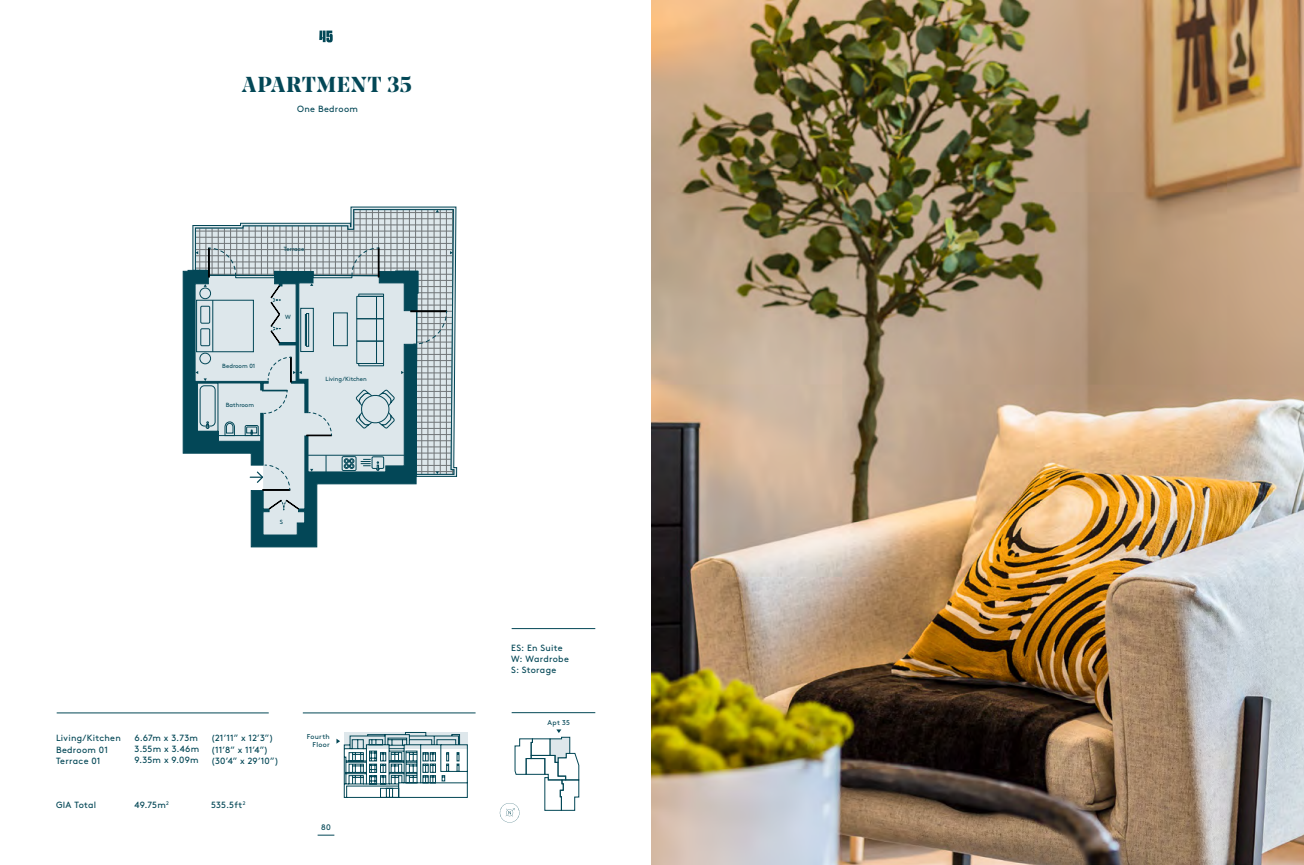
<style>
.page{position:relative;width:1304px;height:865px;background:#fff}
.page>*{position:absolute;margin:0;border:0;box-sizing:border-box;transform-origin:0 0}
.t1{font:700 21.5px "Noe Display";letter-spacing:.045em;color:#034756}
.t2{font:9px/11px "Brown";letter-spacing:.025em;color:#034756}
.t3{font:8px "Brown";color:#034756}
.t4{font:7px/8px "Brown";letter-spacing:.04em;color:#034756;text-align:right}
.t5{font:6px "Brown";color:#034757}
</style>
<div class="page">
<svg style="left:319px;top:31px;width:14px;height:11px"></svg>
<svg style="left:318px;top:834px;width:16px;height:1px"></svg>
<hr style="left:57px;top:712px;width:212px;height:1px;background:#034756">
<hr style="left:303px;top:712px;width:173px;height:1px;background:#034756">
<hr style="left:512px;top:628px;width:83px;height:1px;background:#034756">
<hr style="left:512px;top:712px;width:83px;height:1px;background:#034756">
<svg style="left:336px;top:732px;width:132px;height:65px"></svg>
<svg style="left:195px;top:209px;width:259px;height:265px"></svg>
<svg style="left:183px;top:247px;width:270px;height:300px"></svg>
<img style="left:652px;top:0;width:652px;height:865px">
<svg style="left:500px;top:729px;width:79px;height:94px"></svg>
<h1 class="t1" style="left:242px;top:71px;width:171px">APARTMENT 35</h1>
<p class="t2" style="left:297px;top:102px;width:62px">One Bedroom</p>
<p class="t5" style="left:284px;top:244px;width:22px">Terrace</p>
<p class="t5" style="left:222px;top:361px;width:35px">Bedroom 01</p>
<p class="t5" style="left:226px;top:400px;width:30px">Bathroom</p>
<p class="t5" style="left:285px;top:312px;width:7px">W</p>
<p class="t5" style="left:326px;top:375px;width:43px">Living/Kitchen</p>
<p class="t5" style="left:280px;top:517px;width:5px">S</p>
<p class="t2" style="left:56px;top:732px;width:66px">Living/Kitchen<br>Bedroom 01<br>Terrace 01</p>
<p class="t2" style="left:56px;top:798px;width:42px">GIA Total</p>
<p class="t2" style="left:135px;top:732px;width:66px">6.67m x 3.73m<br>3.55m x 3.46m<br>9.35m x 9.09m</p>
<p class="t2" style="left:135px;top:798px;width:36px">49.75m<sup>2</sup></p>
<p class="t2" style="left:211px;top:732px;width:69px">(21’11” x 12’3”) (11’8” x 11’4”) (30’4” x 29’10”)</p>
<p class="t2" style="left:211px;top:798px;width:36px">535.5ft<sup>2</sup></p>
<p class="t4" style="left:307px;top:731px;width:25px">Fourth<br>Floor</p>
<p class="t3" style="left:321px;top:821px;width:11px">80</p>
<p class="t2" style="left:511px;top:641px;width:59px">ES: En Suite<br>W: Wardrobe<br>S: Storage</p>
<p class="t4" style="left:548px;top:718px;width:24px">Apt 35</p>
</div>
